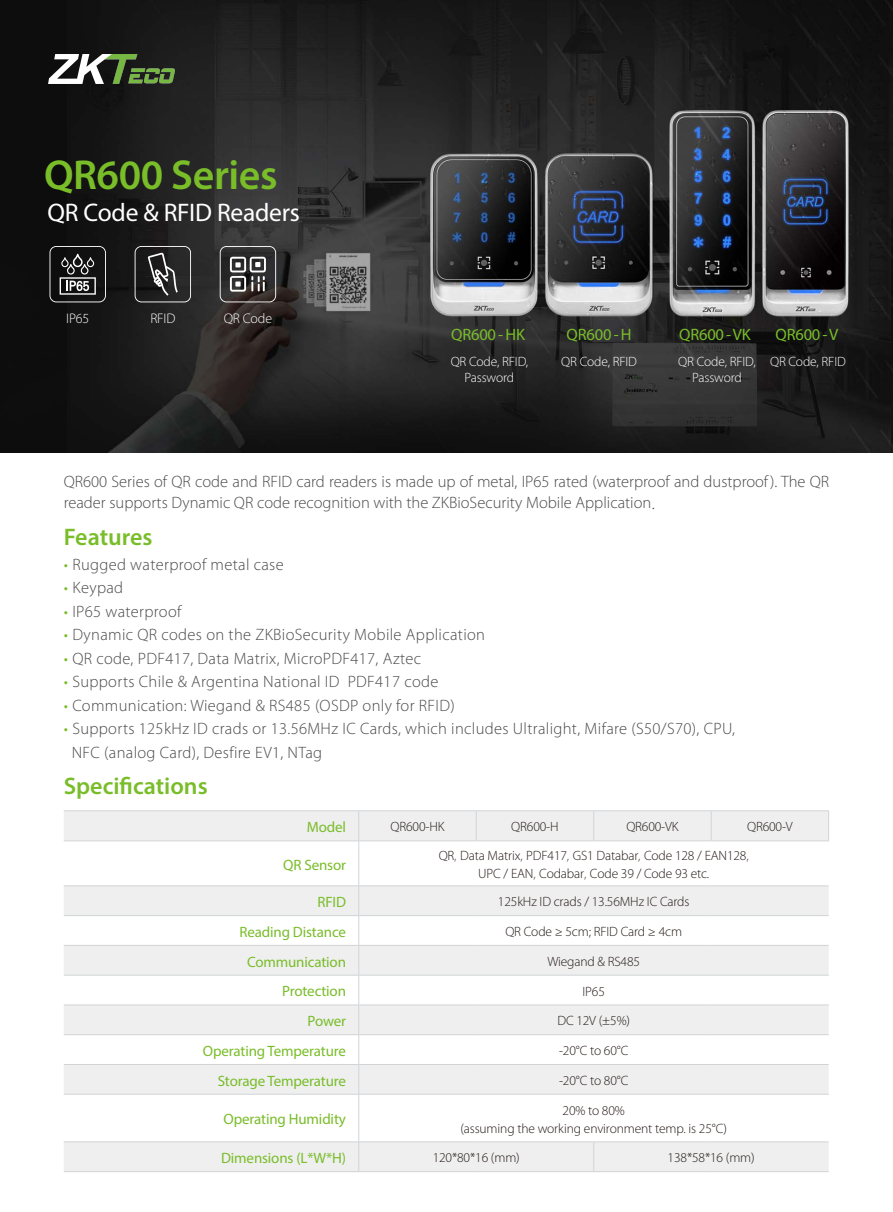
<style>
.page{position:relative;width:893px;height:1212px;background:#fff}
.page>*{position:absolute;margin:0;border:0;box-sizing:border-box;transform-origin:0 0}
.t1{font:600 42px "Myriad Pro";letter-spacing:-.01em;color:#79bd29}
.t2{font:25.5px "Myriad Pro";letter-spacing:-.01em;color:#fff}
.t3{font:600 24px "Myriad Pro";color:#79bd29}
.t4{font:300 16.5px "Myriad Pro";letter-spacing:.02em;color:#4a494a}
.t5{font:300 16.5px/21px "Myriad Pro";color:#4a494a}
.t6{font:16.5px "Myriad Pro";letter-spacing:-.01em;color:#79bd29}
.t7{font:15px "Myriad Pro";letter-spacing:-.01em;color:#79bd29}
.t8{font:300 13.95px "Myriad Pro";letter-spacing:-.01em;color:#fff}
.t9{font:300 13.5px/18px "Myriad Pro";letter-spacing:-.01em;color:#231916;text-align:center}
.t10{font:300 13.5px/15.8px "Myriad Pro";letter-spacing:-.01em;color:#fff;text-align:center}
.s1{font-family:"Adobe Song Std"}
.s2{font-weight:700;color:#79bd29}
.s3{color:#4a494a}
</style>
<div class="page">
<img style="left:0;top:0;width:893px;height:453px">
<img style="left:49px;top:54px;width:126px;height:29px">
<svg style="left:64px;top:811px;width:765px;height:194px"></svg>
<svg style="left:64px;top:1006px;width:765px;height:165px;fill:#efeff0"></svg>
<hr style="left:64px;top:810px;width:295px;height:1px;background:#d1d4d6">
<hr style="left:64px;top:840px;width:295px;height:1px;background:#d1d4d6">
<hr style="left:64px;top:885px;width:295px;height:1px;background:#d1d4d6">
<hr style="left:64px;top:915px;width:295px;height:1px;background:#d1d4d6">
<hr style="left:64px;top:945px;width:295px;height:1px;background:#d1d4d6">
<hr style="left:64px;top:975px;width:295px;height:1px;background:#d1d4d6">
<hr style="left:64px;top:1034px;width:295px;height:1px;background:#d1d4d6">
<hr style="left:64px;top:1064px;width:295px;height:1px;background:#d1d4d6">
<hr style="left:64px;top:1094px;width:295px;height:1px;background:#d1d4d6">
<svg style="left:593px;top:1142px;width:1px;height:29px"></svg>
<hr style="left:358px;top:841px;width:1px;height:44px;background:#d1d4d6">
<hr style="left:359px;top:885px;width:117px;height:1px;background:#d1d4d6">
<hr style="left:476px;top:885px;width:118px;height:1px;background:#d1d4d6">
<hr style="left:594px;top:885px;width:117px;height:1px;background:#d1d4d6">
<hr style="left:711px;top:885px;width:118px;height:1px;background:#d1d4d6">
<hr style="left:359px;top:1034px;width:117px;height:1px;background:#d1d4d6">
<hr style="left:476px;top:1034px;width:118px;height:1px;background:#d1d4d6">
<hr style="left:594px;top:1034px;width:117px;height:1px;background:#d1d4d6">
<hr style="left:711px;top:1034px;width:118px;height:1px;background:#d1d4d6">
<hr style="left:359px;top:915px;width:117px;height:1px;background:#d1d4d6">
<hr style="left:476px;top:915px;width:118px;height:1px;background:#d1d4d6">
<hr style="left:594px;top:915px;width:117px;height:1px;background:#d1d4d6">
<hr style="left:711px;top:915px;width:118px;height:1px;background:#d1d4d6">
<hr style="left:359px;top:1064px;width:117px;height:1px;background:#d1d4d6">
<hr style="left:476px;top:1064px;width:118px;height:1px;background:#d1d4d6">
<hr style="left:594px;top:1064px;width:117px;height:1px;background:#d1d4d6">
<hr style="left:711px;top:1064px;width:118px;height:1px;background:#d1d4d6">
<hr style="left:359px;top:945px;width:117px;height:1px;background:#d1d4d6">
<svg style="left:358px;top:886px;width:1px;height:89px"></svg>
<hr style="left:476px;top:945px;width:118px;height:1px;background:#d1d4d6">
<hr style="left:594px;top:945px;width:117px;height:1px;background:#d1d4d6">
<hr style="left:711px;top:945px;width:118px;height:1px;background:#d1d4d6">
<hr style="left:359px;top:1094px;width:117px;height:1px;background:#d1d4d6">
<hr style="left:358px;top:1094px;width:1px;height:47px;background:#d1d4d6">
<hr style="left:476px;top:1094px;width:118px;height:1px;background:#d1d4d6">
<hr style="left:594px;top:1094px;width:117px;height:1px;background:#d1d4d6">
<hr style="left:711px;top:1094px;width:118px;height:1px;background:#d1d4d6">
<hr style="left:359px;top:975px;width:117px;height:1px;background:#d1d4d6">
<hr style="left:358px;top:975px;width:1px;height:30px;background:#d1d4d6">
<hr style="left:476px;top:975px;width:118px;height:1px;background:#d1d4d6">
<hr style="left:594px;top:975px;width:117px;height:1px;background:#d1d4d6">
<hr style="left:711px;top:975px;width:118px;height:1px;background:#d1d4d6">
<hr style="left:359px;top:1141px;width:117px;height:1px;background:#d1d4d6">
<hr style="left:476px;top:1141px;width:118px;height:1px;background:#d1d4d6">
<hr style="left:594px;top:1141px;width:117px;height:1px;background:#d1d4d6">
<hr style="left:711px;top:1141px;width:118px;height:1px;background:#d1d4d6">
<hr style="left:359px;top:1005px;width:117px;height:1px;background:#d1d4d6">
<hr style="left:476px;top:1005px;width:118px;height:1px;background:#d1d4d6">
<hr style="left:594px;top:1005px;width:117px;height:1px;background:#d1d4d6">
<hr style="left:711px;top:1005px;width:118px;height:1px;background:#d1d4d6">
<hr style="left:359px;top:1171px;width:117px;height:1px;background:#d1d4d6">
<hr style="left:476px;top:1171px;width:118px;height:1px;background:#d1d4d6">
<hr style="left:594px;top:1171px;width:117px;height:1px;background:#d1d4d6">
<hr style="left:711px;top:1171px;width:118px;height:1px;background:#d1d4d6">
<hr style="left:64px;top:1005px;width:295px;height:1px;background:#d1d4d6">
<svg style="left:358px;top:1006px;width:1px;height:88px"></svg>
<hr style="left:64px;top:1141px;width:295px;height:1px;background:#d1d4d6">
<svg style="left:358px;top:1142px;width:1px;height:29px"></svg>
<hr style="left:64px;top:1171px;width:295px;height:1px;background:#d1d4d6">
<hr style="left:359px;top:810px;width:117px;height:1px;background:#d1d4d6">
<svg style="left:358px;top:811px;width:1px;height:29px"></svg>
<hr style="left:476px;top:810px;width:118px;height:1px;background:#d1d4d6">
<svg style="left:476px;top:811px;width:1px;height:29px"></svg>
<hr style="left:594px;top:810px;width:117px;height:1px;background:#d1d4d6">
<svg style="left:593px;top:811px;width:1px;height:29px"></svg>
<hr style="left:711px;top:810px;width:118px;height:1px;background:#d1d4d6">
<svg style="left:711px;top:811px;width:1px;height:29px"></svg>
<svg style="left:828px;top:811px;width:1px;height:29px"></svg>
<hr style="left:359px;top:840px;width:117px;height:1px;background:#d1d4d6">
<hr style="left:476px;top:840px;width:118px;height:1px;background:#d1d4d6">
<hr style="left:594px;top:840px;width:117px;height:1px;background:#d1d4d6">
<hr style="left:711px;top:840px;width:118px;height:1px;background:#d1d4d6">
<svg style="left:50px;top:246px;width:56px;height:56px"></svg>
<svg style="left:135px;top:246px;width:56px;height:56px"></svg>
<svg style="left:220px;top:246px;width:56px;height:56px"></svg>
<h1 class="t1" style="left:44px;top:148px;width:235px">QR600 Series</h1>
<h2 class="t2" style="left:48px;top:197px;width:254px">QR Code &amp; RFID Readers</h2>
<p class="t8" style="left:66px;top:310px;width:25px">IP65</p>
<p class="t8" style="left:150px;top:310px;width:27px">RFID</p>
<p class="t8" style="left:224px;top:310px;width:50px">QR Code</p>
<p class="t6" style="left:451px;top:324px;width:75px">QR600 - HK</p>
<p class="t6" style="left:567px;top:324px;width:67px">QR600 - H</p>
<p class="t6" style="left:679px;top:324px;width:73px">QR600 - VK</p>
<p class="t6" style="left:775px;top:324px;width:64px">QR600 - V</p>
<p class="t10" style="left:451px;top:354px;width:79px">QR Code, RFID,<br>Password</p>
<p class="t10" style="left:678px;top:354px;width:79px">QR Code, RFID,<br>Password</p>
<p class="t10" style="left:561px;top:354px;width:77px">QR Code, RFID</p>
<p class="t10" style="left:770px;top:354px;width:77px">QR Code, RFID</p>
<p class="t5" style="left:64px;top:471px;width:767px">QR600 Series of QR code and RFID card readers is made up of metal, IP65 rated (waterproof and dustproof ). The QR reader supports Dynamic QR code recognition with the ZKBioSecurity Mobile Application<span class="s1">.</span></p>
<h3 class="t3" style="left:64px;top:521px;width:90px">Features</h3>
<p class="t4" style="left:64px;top:554px;width:222px"><span class="s2">·</span> Rugged waterproof metal case</p>
<p class="t4" style="left:64px;top:578px;width:61px"><span class="s2">·</span> Keypad</p>
<p class="t4" style="left:64px;top:601px;width:119px"><span class="s2">·</span> IP65 waterproof</p>
<p class="t4" style="left:64px;top:625px;width:423px"><span class="s2">·</span> Dynamic QR codes on the ZKBioSecurity Mobile Application</p>
<p class="t4" style="left:64px;top:648px;width:359px"><span class="s2">·</span> QR code, PDF417, Data Matrix, MicroPDF417, Aztec</p>
<p class="t4" style="left:64px;top:672px;width:376px"><span class="s2">·</span> Supports Chile &amp; Argentina National ID PDF417 code</p>
<p class="t4" style="left:64px;top:695px;width:392px"><span class="s2">·</span> Communication: Wiegand &amp; RS485 (OSDP only for RFID)</p>
<p class="t4" style="left:64px;top:719px;width:673px"><span class="s2">·</span> Supports 125kHz ID crads or 13.56MHz IC Cards, which includes Ultralight, Mifare (S50/S70), CPU,</p>
<p class="t4" style="left:72px;top:742px;width:252px">NFC (analog Card), Desfire EV1, NTag</p>
<h3 class="t3" style="left:64px;top:770px;width:145px">Specifications</h3>
<p class="t7" style="left:307px;top:818px;width:41px">Model</p>
<p class="t9" style="left:391px;top:818px;width:55px">QR600-HK</p>
<p class="t9" style="left:511px;top:818px;width:49px">QR600-H</p>
<p class="t9" style="left:626px;top:818px;width:54px">QR600-VK</p>
<p class="t9" style="left:747px;top:818px;width:47px">QR600-V</p>
<p class="t7" style="left:283px;top:855px;width:64px">QR Sensor</p>
<p class="t9" style="left:439px;top:846px;width:312px">QR<span class="s3">,</span> Data Matrix<span class="s3">,</span> PDF417<span class="s3">,</span> GS1 Databar<span class="s3">,</span> Code 128 / EAN128<span class="s3">,<br></span>UPC / EAN<span class="s3">,</span> Codabar<span class="s3">,</span> Code 39 / Code 93 etc.</p>
<p class="t7" style="left:318px;top:893px;width:30px">RFID</p>
<p class="t9" style="left:498px;top:893px;width:193px">125kHz ID crads / 13.56MHz IC Cards</p>
<p class="t7" style="left:239px;top:922px;width:108px">Reading Distance</p>
<p class="t9" style="left:505px;top:922px;width:178px">QR Code ≥ 5cm; RFID Card ≥ 4cm</p>
<p class="t7" style="left:247px;top:952px;width:101px">Communication</p>
<p class="t9" style="left:547px;top:952px;width:94px">Wiegand &amp; RS485</p>
<p class="t7" style="left:282px;top:982px;width:65px">Protection</p>
<p class="t9" style="left:582px;top:982px;width:24px">IP65</p>
<p class="t7" style="left:308px;top:1012px;width:40px">Power</p>
<p class="t9" style="left:557px;top:1012px;width:74px">DC 12V (±5%)</p>
<p class="t7" style="left:203px;top:1041px;width:145px">Operating Temperature</p>
<p class="t9" style="left:559px;top:1041px;width:71px">-20°C to 60°C</p>
<p class="t7" style="left:218px;top:1071px;width:130px">Storage Temperature</p>
<p class="t9" style="left:559px;top:1071px;width:71px">-20°C to 80°C</p>
<p class="t7" style="left:224px;top:1110px;width:124px">Operating Humidity</p>
<p class="t9" style="left:460px;top:1101px;width:268px">20% to 80%<br>(assuming the working environment temp. is 25°C)</p>
<p class="t7" style="left:221px;top:1149px;width:126px">Dimensions (L*W*H)</p>
<p class="t9" style="left:433px;top:1149px;width:89px">120*80*16 (mm)</p>
<p class="t9" style="left:668px;top:1149px;width:89px">138*58*16 (mm)</p>
</div>
